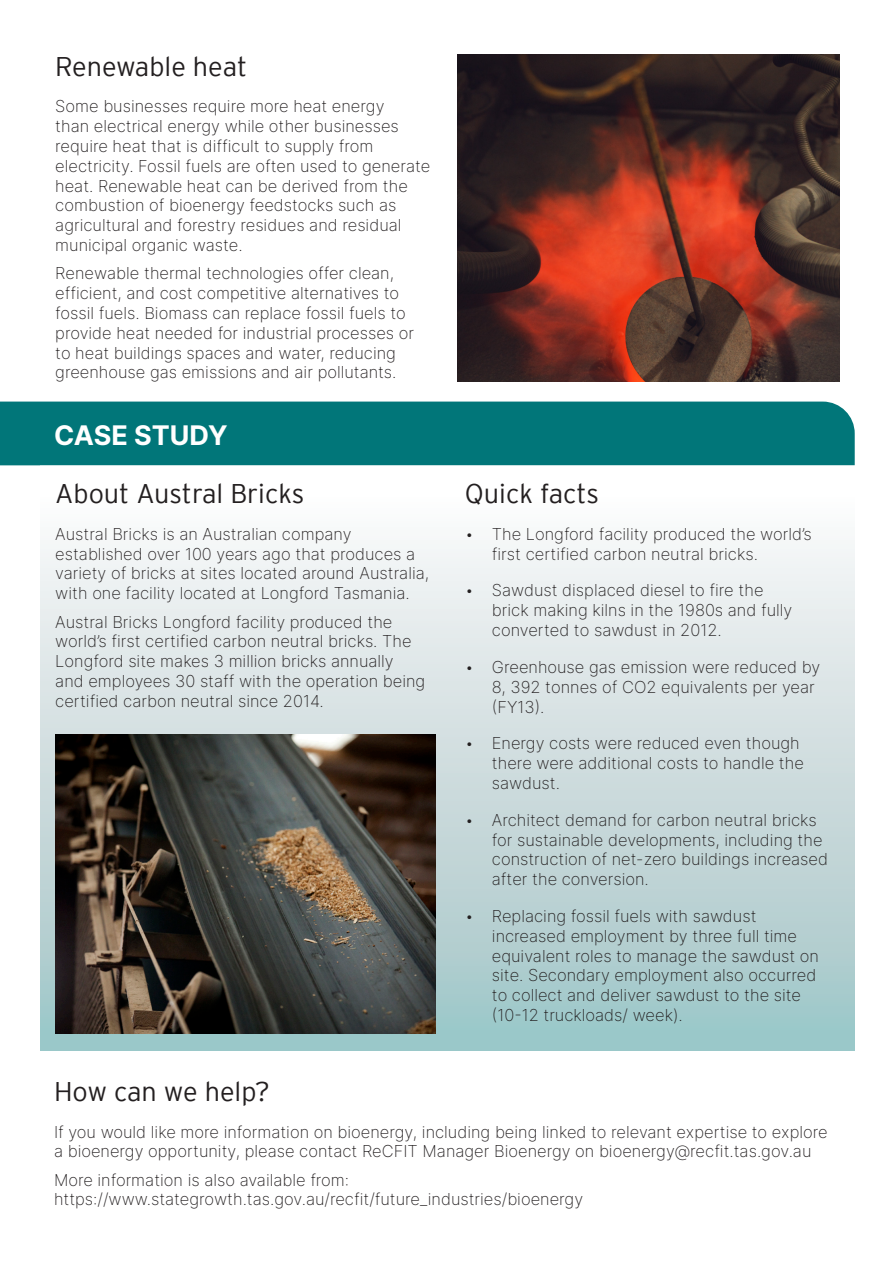
<style>
.page{position:relative;width:893px;height:1263px;background:#fff}
.page>*{position:absolute;margin:0;border:0;box-sizing:border-box;transform-origin:0 0}
.Heading_2{font:300 27px "Interstate";color:#231f20}
.Body_Text{font:700 27px "Inter";color:#fff}
.Body_Text-2{font:200 16.5px/19.8px "Inter";color:#231f20}
</style>
<div class="page">
<div style="left:0;top:402px;width:855px;height:63px;background:#017679"></div>
<div style="left:40px;top:465px;width:815px;height:585px;background:linear-gradient(to bottom,#fffefe,#9ec2c4)"></div>
<img style="left:457px;top:54px;width:383px;height:328px">
<img style="left:55px;top:735px;width:381px;height:298px">
<p class="Heading_2" style="left:55px;top:51px;width:193px">Renewable heat</p>
<p class="Body_Text-2" style="left:55px;top:96px;width:377px">Some businesses require more heat energy<br>than electrical energy while other businesses require heat that is difficult to supply from electricity. Fossil fuels are often used to generate heat. Renewable heat can be derived from the combustion of bioenergy feedstocks such as agricultural and forestry residues and residual municipal organic waste.</p>
<p class="Body_Text-2" style="left:55px;top:263px;width:360px">Renewable thermal technologies offer clean, efficient, and cost competitive alternatives to fossil fuels. Biomass can replace fossil fuels to provide heat needed for industrial processes or to heat buildings spaces and water, reducing greenhouse gas emissions and air pollutants.</p>
<p class="Body_Text" style="left:54px;top:415px;width:175px">CASE STUDY</p>
<p class="Heading_2" style="left:55px;top:478px;width:250px">About Austral Bricks</p>
<p class="Body_Text-2" style="left:55px;top:524px;width:375px">Austral Bricks is an Australian company established over 100 years ago that produces a variety of bricks at sites located around Australia, with one facility located at Longford Tasmania.</p>
<p class="Body_Text-2" style="left:55px;top:611px;width:372px">Austral Bricks Longford facility produced the world’s first certified carbon neutral bricks. The Longford site makes 3 million bricks annually and employees 30 staff with the operation being certified carbon neutral since 2014.</p>
<p class="Heading_2" style="left:465px;top:478px;width:136px">Quick facts</p>
<p class="Body_Text-2" style="left:492px;top:524px;width:321px;text-indent:-27px">• The Longford facility produced the world’s first certified carbon neutral bricks.</p>
<p class="Body_Text-2" style="left:492px;top:580px;width:302px;text-indent:-27px">• Sawdust displaced diesel to fire the brick making kilns in the 1980s and fully converted to sawdust in 2012.</p>
<p class="Body_Text-2" style="left:492px;top:657px;width:330px;text-indent:-27px">• Greenhouse gas emission were reduced by<br>8, 392 tonnes of CO2 equivalents per year (FY13).</p>
<p class="Body_Text-2" style="left:492px;top:733px;width:314px;text-indent:-27px">• Energy costs were reduced even though there were additional costs to handle the sawdust.</p>
<p class="Body_Text-2" style="left:492px;top:809px;width:338px;text-indent:-27px">• Architect demand for carbon neutral bricks for sustainable developments, including the construction of net-zero buildings increased after the conversion.</p>
<p class="Body_Text-2" style="left:492px;top:906px;width:329px;text-indent:-27px">• Replacing fossil fuels with sawdust increased employment by three full time equivalent roles to manage the sawdust on site. Secondary employment also occurred to collect and deliver sawdust to the site (10-12 truckloads/ week).</p>
<p class="Heading_2" style="left:54px;top:1076px;width:217px">How can we help?</p>
<p class="Body_Text-2" style="left:54px;top:1121px;width:775px">If you would like more information on bioenergy, including being linked to relevant expertise to explore a bioenergy opportunity, please contact ReCFIT Manager Bioenergy on bioenergy@recfit.tas.gov.au</p>
<p class="Body_Text-2" style="left:54px;top:1169px;width:531px">More information is also available from: https://www.stategrowth.tas.gov.au/recfit/future_industries/bioenergy</p>
</div>
